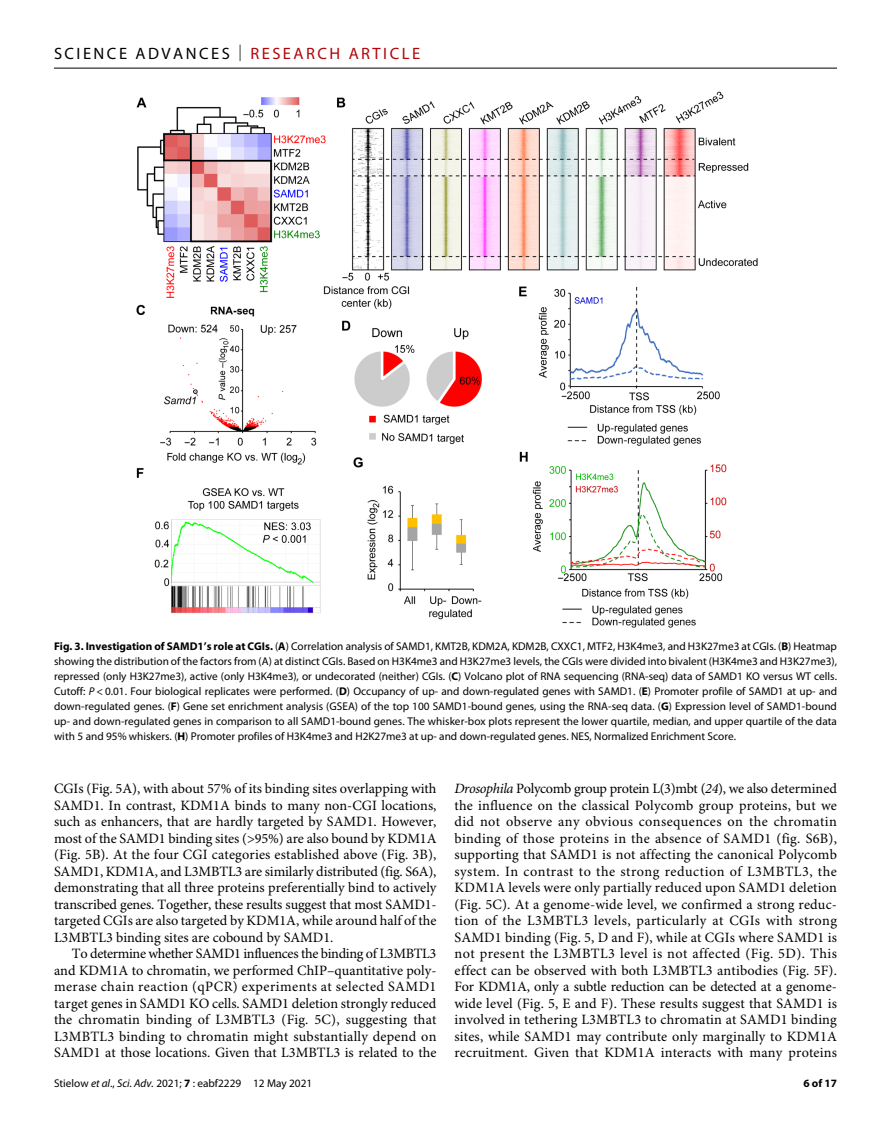
<style>
.page{position:relative;width:891px;height:1134px;background:#fff}
.page>*{position:absolute;margin:0;border:0;box-sizing:border-box;transform-origin:0 0}
.t1{font:16.5px "Myriad Pro";letter-spacing:.15em;color:#000}
.t2{font:14.25px/16.5px "Minion Pro";color:#000;text-align:justify}
.t3{font:11.25px/15px "Myriad Pro";color:#000;text-align:justify}
.t4{font:700 11.25px "Myriad Pro";color:#000}
.s1{font-weight:300}
.s2{color:#b10508}
.s3{font-weight:700}
.s4{font-style:italic}
</style>
<div class="page">
<hr style="left:54px;top:68px;width:783px;height:1px;background:#000">
<img style="left:136px;top:91px;width:622px;height:537px">
<p class="t1" style="left:54px;top:40px;width:368px">SCIENCE ADVANCES <span class="s1">|</span> <span class="s2">RESEARCH ARTICLE</span></p>
<p class="t3" style="left:54px;top:638px;width:785px"><span class="s3">Fig. 3. Investigation of SAMD1’s role at CGIs.</span> (<span class="s3">A</span>) Correlation analysis of SAMD1, KMT2B, KDM2A, KDM2B, CXXC1, MTF2, H3K4me3, and H3K27me3 at CGIs. (<span class="s3">B</span>) Heatmap showing the distribution of the factors from (A) at distinct CGIs. Based on H3K4me3 and H3K27me3 levels, the CGIs were divided into bivalent (H3K4me3 and H3K27me3), repressed (only H3K27me3), active (only H3K4me3), or undecorated (neither) CGIs. (<span class="s3">C</span>) Volcano plot of RNA sequencing (RNA-seq) data of SAMD1 KO versus WT cells.<br>Cutoff: <span class="s4">P</span> &lt; 0.01. Four biological replicates were performed. (<span class="s3">D</span>) Occupancy of up- and down-regulated genes with SAMD1. (<span class="s3">E</span>) Promoter profile of SAMD1 at up- and down-regulated genes. (<span class="s3">F</span>) Gene set enrichment analysis (GSEA) of the top 100 SAMD1-bound genes, using the RNA-seq data. (<span class="s3">G</span>) Expression level of SAMD1-bound up- and down-regulated genes in comparison to all SAMD1-bound genes. The whisker-box plots represent the lower quartile, median, and upper quartile of the data with 5 and 95% whiskers. (<span class="s3">H</span>) Promoter profiles of H3K4me3 and H2K27me3 at up- and down-regulated genes. NES, Normalized Enrichment Score.</p>
<p class="t2" style="left:54px;top:782px;width:384px">CGIs (Fig. 5A), with about 57% of its binding sites overlapping with SAMD1. In contrast, KDM1A binds to many non-CGI locations, such as enhancers, that are hardly targeted by SAMD1. However, most of the SAMD1 binding sites (&gt;95%) are also bound by KDM1A (Fig. 5B). At the four CGI categories established above (Fig. 3B), SAMD1, KDM1A, and L3MBTL3 are similarly distributed (fig. S6A), demonstrating that all three proteins preferentially bind to actively transcribed genes. Together, these results suggest that most SAMD1- targeted CGIs are also targeted by KDM1A, while around half of the L3MBTL3 binding sites are cobound by SAMD1.</p>
<p class="t2" style="left:54px;top:947px;width:384px;text-indent:18px">To determine whether SAMD1 influences the binding of L3MBTL3 and KDM1A to chromatin, we performed ChIP–quantitative poly&shy;merase chain reaction (qPCR) experiments at selected SAMD1 target genes in SAMD1 KO cells. SAMD1 deletion strongly reduced the chromatin binding of L3MBTL3 (Fig. 5C), suggesting that L3MBTL3 binding to chromatin might substantially depend on SAMD1 at those locations. Given that L3MBTL3 is related to the</p>
<p class="t3" style="left:54px;top:1076px;width:260px">Stielow <span class="s4">et al</span>., <span class="s4">Sci. Adv.</span> 2021; <span class="s3">7</span> : eabf2229 12 May 2021</p>
<p class="t2" style="left:454px;top:782px;width:384px"><span class="s4">Drosophila</span> Polycomb group protein L(3)mbt (<span class="s4">24</span>), we also determined the influence on the classical Polycomb group proteins, but we did not observe any obvious consequences on the chromatin binding of those proteins in the absence of SAMD1 (fig. S6B), supporting that SAMD1 is not affecting the canonical Polycomb system. In contrast to the strong reduction of L3MBTL3, the KDM1A levels were only partially reduced upon SAMD1 deletion (Fig. 5C). At a genome-wide level, we confirmed a strong reduc&shy;tion of the L3MBTL3 levels, particularly at CGIs with strong SAMD1 binding (Fig. 5, D and F), while at CGIs where SAMD1 is not present the L3MBTL3 level is not affected (Fig. 5D). This effect can be observed with both L3MBTL3 antibodies (Fig. 5F).<br>For KDM1A, only a subtle reduction can be detected at a genome&shy;wide level (Fig. 5, E and F). These results suggest that SAMD1 is involved in tethering L3MBTL3 to chromatin at SAMD1 binding sites, while SAMD1 may contribute only marginally to KDM1A recruitment. Given that KDM1A interacts with many proteins</p>
<p class="t4" style="left:803px;top:1074px;width:35px">6 of 17</p>
</div>
